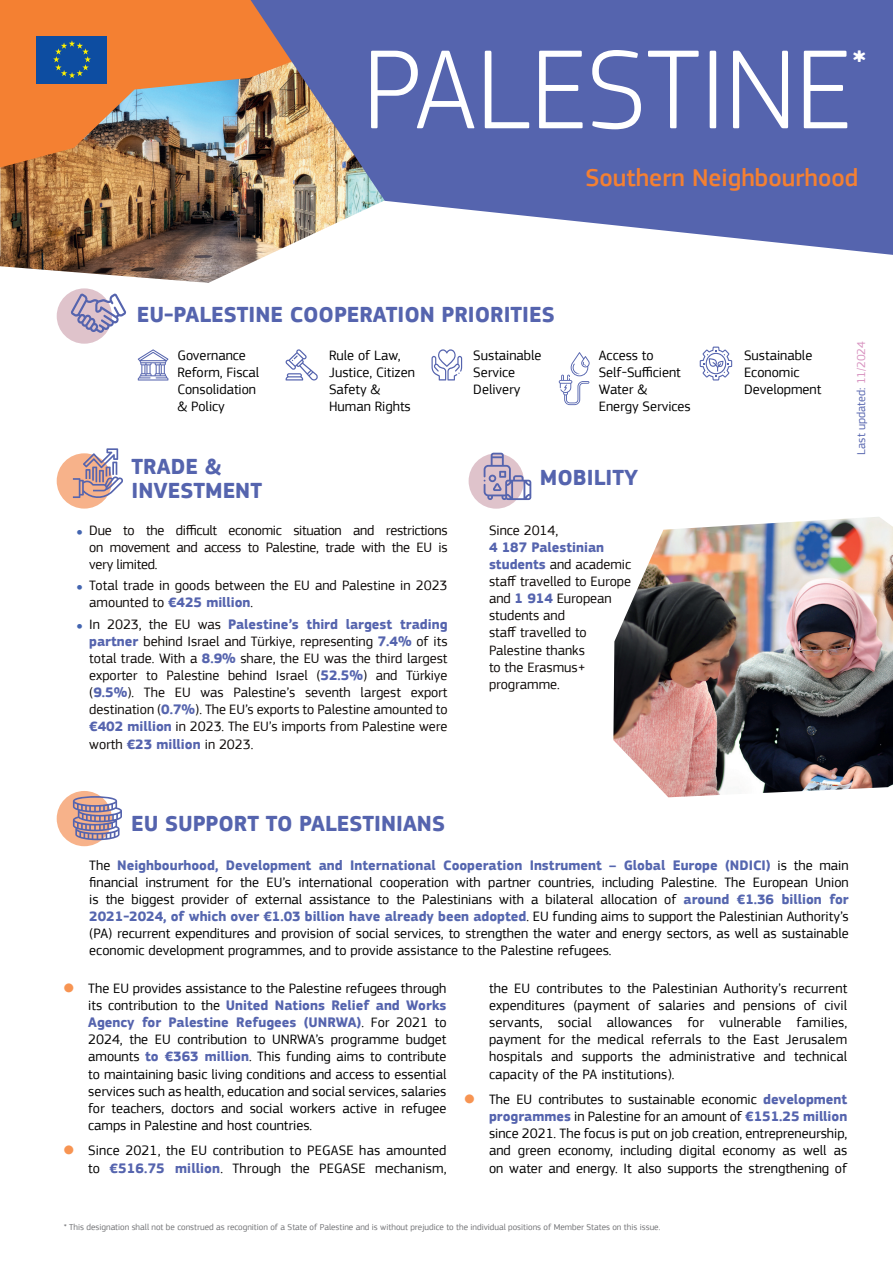
<style>
.page{position:relative;width:893px;height:1263px;background:#fff}
.page>*{position:absolute;margin:0;border:0;box-sizing:border-box;transform-origin:0 0}
.t1{font:300 117px "EC Square Sans Pro";letter-spacing:-.005em;color:#fff}
.t2{font:500 39px "EC Square Sans Pro";color:#fff}
.t3{font:500 25.5px "EC Square Sans Pro";color:#f48032}
.t4{font:700 22.5px/24px "EC Square Sans Pro";color:#5564ae}
.t5{font:14.25px/17.1px "EC Square Sans Pro";color:#000}
.t6{font:14.25px/17.1px "EC Square Sans Pro";color:#0c0806}
.t7{font:12px "EC Square Sans Pro";color:#5564ae}
.t8{font:9px "EC Square Sans Pro";color:#717275}
.s1{font-size:7.5px;color:#4365b0}
.s2{font-weight:700;color:#5564ae}
.s3{color:#d791bf}
.s4{font-weight:700;color:#5566af}
.s5{color:#f79452}
</style>
<div class="page">
<img style="left:0;top:168px;width:268px;height:115px">
<img style="left:0;top:0;width:251px;height:168px">
<svg style="left:251px;top:0;width:642px;height:255px;background:#7079af"></svg>
<div style="left:57px;top:791px;width:55px;height:55px;background:#f7b28a;border-radius:50%"></div>
<svg style="left:73px;top:796px;width:49px;height:44px"></svg>
<div style="left:57px;top:453px;width:55px;height:56px;background:#f7b28a;border-radius:50%"></div>
<svg style="left:73px;top:448px;width:50px;height:52px"></svg>
<div style="left:469px;top:453px;width:55px;height:56px;background:#dfc3cb;border-radius:50%"></div>
<svg style="left:484px;top:453px;width:47px;height:47px"></svg>
<div style="left:37px;top:36px;width:70px;height:47px;background:#0d4da1"></div>
<svg style="left:53px;top:40px;width:38px;height:38px"></svg>
<div style="left:57px;top:288px;width:55px;height:56px;background:#dfc3cb;border-radius:50%"></div>
<svg style="left:71px;top:293px;width:55px;height:40px"></svg>
<img style="left:613px;top:517px;width:280px;height:280px">
<svg style="left:138px;top:349px;width:30px;height:31px"></svg>
<svg style="left:431px;top:349px;width:31px;height:31px"></svg>
<svg style="left:700px;top:347px;width:32px;height:33px"></svg>
<svg style="left:285px;top:349px;width:33px;height:31px"></svg>
<svg style="left:559px;top:352px;width:31px;height:53px"></svg>
<h2 class="t2" style="left:852px;top:40px;width:16px">*</h2>
<h1 class="t1" style="left:363px;top:21px;width:490px">PALESTINE</h1>
<h3 class="t3" style="left:586px;top:163px;width:274px">Southern Neighbourhood</h3>
<h3 class="t4" style="left:137px;top:303px;width:419px">EU-PALESTINE COOPERATION PRIORITIES</h3>
<p class="t5" style="left:177px;top:347px;width:83px">Governance<br>Reform, Fiscal<br>Consolidation &amp; Policy</p>
<p class="t5" style="left:329px;top:347px;width:87px">Rule of Law,<br>Justice, Citizen<br>Safety &amp;<br>Human Rights</p>
<p class="t5" style="left:473px;top:347px;width:70px">Sustainable<br>Service<br>Delivery</p>
<p class="t5" style="left:599px;top:347px;width:93px">Access to<br>Self-Sufficient<br>Water &amp;<br>Energy Services</p>
<p class="t5" style="left:744px;top:347px;width:79px">Sustainable<br>Economic<br>Development</p>
<h3 class="t4" style="left:132px;top:455px;width:132px">TRADE &amp;<br>INVESTMENT</h3>
<p class="t6" style="left:89px;top:522px;width:360px;text-align:justify;text-indent:-13px"><span class="s1">●</span> Due to the difficult economic situation and restrictions on movement and access to Palestine, trade with the EU is very limited.</p>
<p class="t6" style="left:89px;top:577px;width:360px;text-indent:-13px"><span class="s1">●</span> Total trade in goods between the EU and Palestine in 2023 amounted to <span class="s2">€425 million</span>.</p>
<p class="t6" style="left:89px;top:616px;width:360px;text-align:justify;text-indent:-13px"><span class="s1">●</span> In 2023, the EU was <span class="s2">Palestine’s third largest trading partner</span> behind Israel and Türkiye, representing <span class="s2">7.4%</span> of its total trade. With a <span class="s2">8.9%</span> share, the EU was the third largest exporter to Palestine behind Israel (<span class="s2">52.5%</span>) and Türkiye (<span class="s2">9.5%</span>). The EU was Palestine’s seventh largest export destination (<span class="s2">0.7%</span>). The EU’s exports to Palestine amounted to <span class="s2">€402 million</span> in 2023. The EU’s imports from Palestine were worth <span class="s2">€23 million</span> in 2023.</p>
<h3 class="t4" style="left:540px;top:466px;width:100px">MOBILITY</h3>
<p class="t6" style="left:489px;top:522px;width:71px">Since 2014,</p>
<p class="t6" style="left:489px;top:539px;width:144px"><span class="s2">4 187 Palestinian students</span> and academic staff travelled to Europe and <span class="s2">1 914</span> European students and<br>staff travelled to<br>Palestine thanks<br>to the Erasmus+ programme.</p>
<p class="t7" style="left:854px;top:454px;width:115px;rotate:-90deg">Last updated: <span class="s3">11/2024</span></p>
<h3 class="t4" style="left:131px;top:812px;width:315px">EU SUPPORT TO PALESTINIANS</h3>
<p class="t5" style="left:89px;top:856px;width:761px;text-align:justify">The <span class="s4">Neighbourhood, Development and International Cooperation Instrument – Global Europe (NDICI)</span> is the main financial instrument for the EU’s international cooperation with partner countries, including Palestine. The European Union is the biggest provider of external assistance to the Palestinians with a bilateral allocation of <span class="s4">around €1.36 billion for 2021-2024, of which over €1.03 billion have already been adopted</span>. EU funding aims to support the Palestinian Authority’s (PA) recurrent expenditures and provision of social services, to strengthen the water and energy sectors, as well as sustainable economic development programmes, and to provide assistance to the Palestine refugees.</p>
<p class="t5" style="left:88px;top:980px;width:360px;text-align:justify;text-indent:-26px"><span class="s5">●</span> The EU provides assistance to the Palestine refugees through its contribution to the <span class="s2">United Nations Relief and Works Agency for Palestine Refugees (UNRWA)</span>. For 2021 to 2024, the EU contribution to UNRWA’s programme budget amounts <span class="s2">to €363 million</span>. This funding aims to contribute to maintaining basic living conditions and access to essential services such as health, education and social services, salaries for teachers, doctors and social workers active in refugee camps in Palestine and host countries.</p>
<p class="t5" style="left:63px;top:1142px;width:385px;text-align:right"><span class="s5">●</span> Since 2021, the EU contribution to PEGASE has amounted to <span class="s2">€516.75 million</span>. Through the PEGASE mechanism,</p>
<p class="t5" style="left:489px;top:980px;width:360px;text-align:justify">the EU contributes to the Palestinian Authority’s recurrent expenditures (payment of salaries and pensions of civil servants, social allowances for vulnerable families, payment for the medical referrals to the East Jerusalem hospitals and supports the administrative and technical capacity of the PA institutions).</p>
<p class="t5" style="left:489px;top:1091px;width:360px;text-align:justify;text-indent:-26px"><span class="s5">●</span> The EU contributes to sustainable economic <span class="s2">development programmes</span> in Palestine for an amount of <span class="s2">€151.25 million </span>since 2021. The focus is put on job creation, entrepreneurship, and green economy, including digital economy as well as on water and energy. It also supports the strengthening of</p>
<p class="t8" style="left:64px;top:1222px;width:598px">* This designation shall not be construed as recognition of a State of Palestine and is without prejudice to the individual positions of Member States on this issue.</p>
</div>
